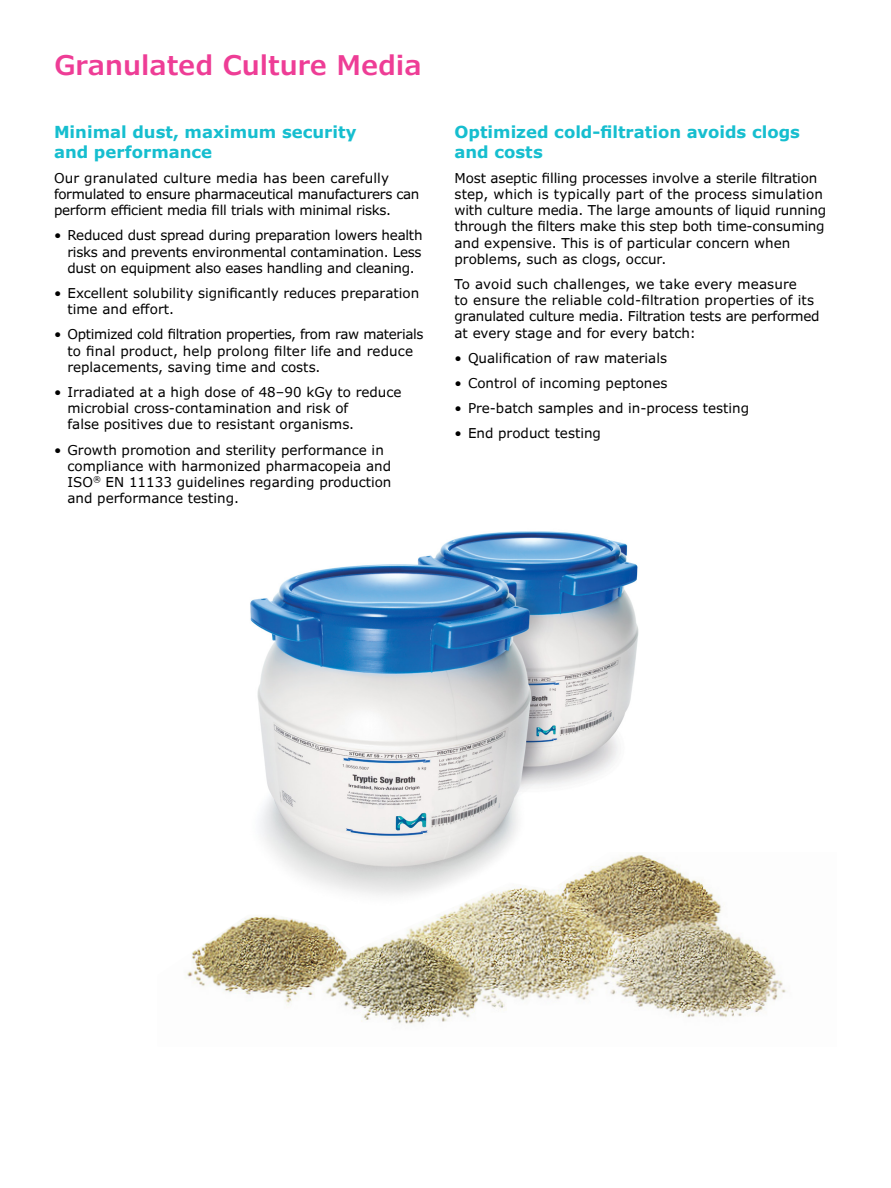
<style>
.page{position:relative;width:891px;height:1188px;background:#fff}
.page>*{position:absolute;margin:0;border:0;box-sizing:border-box;transform-origin:0 0}
.t1{font:600 27px "Verdana Pro";color:#ee3d96}
.t2{font:700 16.5px/19.5px "Verdana Pro";color:#16becf}
.t3{font:13.5px/16.2px "Verdana Pro";color:#000}
.t4{font:13.5px/16.2px "Verdana Pro";letter-spacing:-.02em;color:#000}
</style>
<div class="page">
<img style="left:250px;top:531px;width:389px;height:321px">
<img style="left:187px;top:852px;width:599px;height:172px">
<h1 class="t1" style="left:54px;top:47px;width:369px">Granulated Culture Media</h1>
<p class="t2" style="left:54px;top:122px;width:304px">Minimal dust, maximum security and performance</p>
<p class="t4" style="left:54px;top:170px;width:367px">Our granulated culture media has been carefully formulated to ensure pharmaceutical manufacturers can perform efficient media fill trials with minimal risks.</p>
<p class="t3" style="left:68px;top:228px;width:357px;text-align:justify;text-indent:-14px">• Reduced dust spread during preparation lowers health risks and prevents environmental contamination. Less dust on equipment also eases handling and cleaning.</p>
<p class="t3" style="left:68px;top:285px;width:353px;text-indent:-14px">• Excellent solubility significantly reduces preparation time and effort.</p>
<p class="t3" style="left:68px;top:327px;width:358px;text-indent:-14px">• Optimized cold filtration properties, from raw materials to final product, help prolong filter life and reduce replacements, saving time and costs.</p>
<p class="t3" style="left:68px;top:384px;width:335px;text-indent:-14px">• Irradiated at a high dose of 48–90 kGy to reduce microbial cross-contamination and risk of<br>false positives due to resistant organisms.</p>
<p class="t3" style="left:67px;top:442px;width:326px;text-indent:-13px">• Growth promotion and sterility performance in compliance with harmonized pharmacopeia and ISO<sup>®</sup> EN 11133 guidelines regarding production and performance testing.</p>
<p class="t2" style="left:454px;top:122px;width:347px">Optimized cold-filtration avoids clogs and costs</p>
<p class="t3" style="left:454px;top:170px;width:373px">Most aseptic filling processes involve a sterile filtration step, which is typically part of the process simulation with culture media. The large amounts of liquid running through the filters make this step both time-consuming and expensive. This is of particular concern when problems, such as clogs, occur.</p>
<p class="t3" style="left:454px;top:276px;width:367px">To avoid such challenges, we take every measure<br>to ensure the reliable cold-filtration properties of its granulated culture media. Filtration tests are performed at every stage and for every batch:</p>
<p class="t3" style="left:454px;top:350px;width:214px">• Qualification of raw materials</p>
<p class="t3" style="left:454px;top:375px;width:215px">• Control of incoming peptones</p>
<p class="t3" style="left:454px;top:400px;width:296px">• Pre-batch samples and in-process testing</p>
<p class="t3" style="left:454px;top:426px;width:148px">• End product testing</p>
</div>
